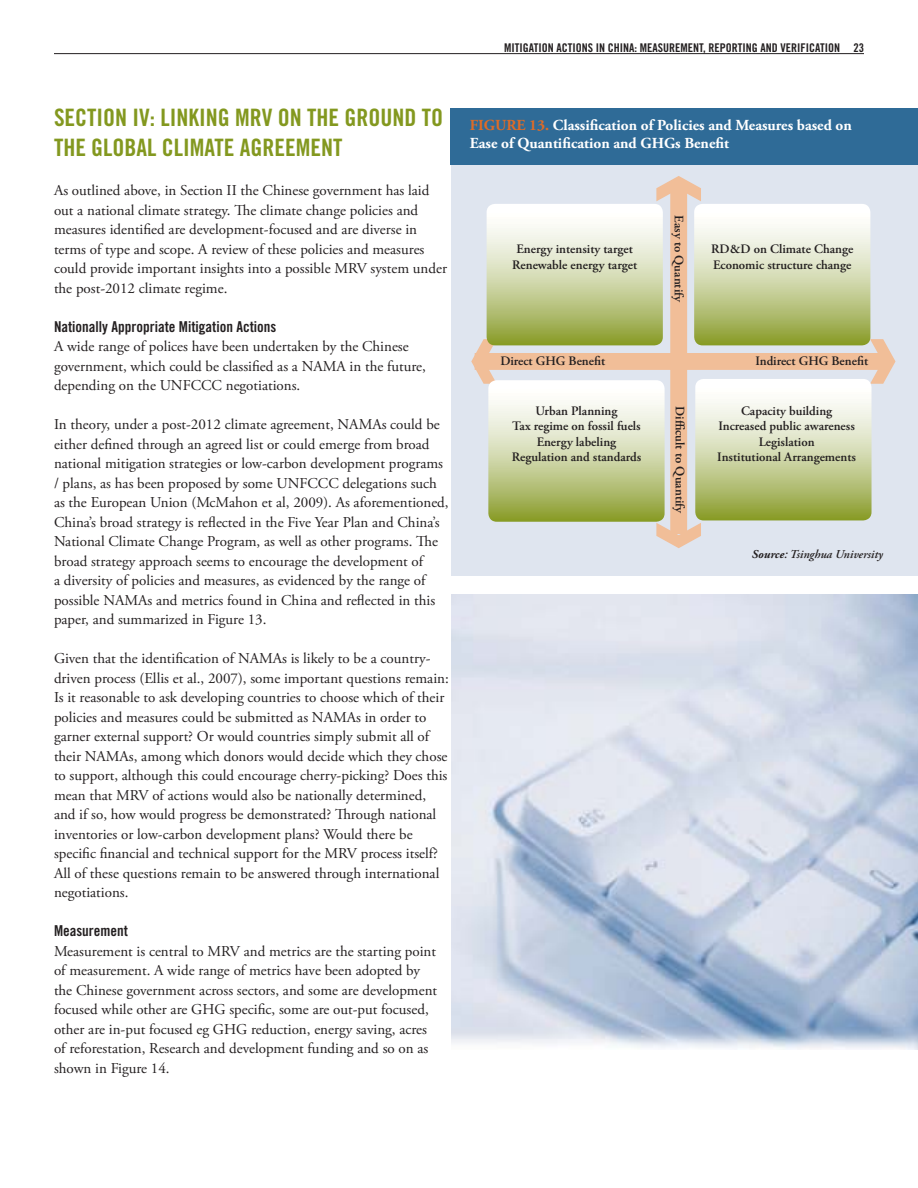
<style>
.page{position:relative;width:918px;height:1188px;background:#fff}
.page>*{position:absolute;margin:0;border:0;box-sizing:border-box;transform-origin:0 0}
.t1{font:24px/30px "Trade Gothic Bold Cond Twenty";color:#83981f}
.t2{font:700 15.3px/18.3px "Adobe Garamond Pro";color:#fff}
.t3{font:15px/19.5px "Adobe Garamond Pro";color:#231f20}
.t4{font:15px "Trade Gothic Bold Cond Twenty";color:#231f20}
.t5{font:600 12.9px/15.5px "Adobe Garamond Pro";color:#231f20;text-align:center}
.t6{font:12px "Trade Gothic Bold Cond Twenty";color:#231f20}
.t7{font:italic 600 12px "Adobe Garamond Pro";color:#231f20}
.s1{color:#de6c27}
.s2{font-weight:700}
</style>
<div class="page">
<hr style="left:54px;top:53px;width:810px;height:1px;background:#231f20">
<div style="left:451px;top:108px;width:467px;height:468px;background:#dfe5ef"></div>
<svg style="left:870px;top:339px;width:26px;height:45px"></svg>
<svg style="left:471px;top:339px;width:26px;height:45px"></svg>
<div style="left:451px;top:108px;width:467px;height:56px;background:#2f6b97"></div>
<svg style="left:694px;top:204px;width:176px;height:141px;background:#d0d8ac"></svg>
<svg style="left:488px;top:380px;width:177px;height:142px;background:#d0d8ac"></svg>
<svg style="left:695px;top:379px;width:177px;height:141px;background:#d1d8ac"></svg>
<svg style="left:487px;top:204px;width:176px;height:141px;background:#d0d8ac"></svg>
<div style="left:475px;top:353px;width:410px;height:17px;background:#f1be98"></div>
<div style="left:670px;top:187px;width:17px;height:347px;background:#f1be98"></div>
<svg style="left:656px;top:176px;width:45px;height:25px"></svg>
<svg style="left:656px;top:523px;width:45px;height:25px"></svg>
<img style="left:451px;top:594px;width:467px;height:456px">
<p class="t6" style="left:504px;top:43px;width:361px">MITIGATION ACTIONS IN CHINA: MEASUREMENT, REPORTING AND VERIFICATION 23</p>
<h1 class="t1" style="left:54px;top:105px;width:391px">SECTION IV: LINKING MRV ON THE GROUND TO<br>THE GLOBAL CLIMATE AGREEMENT</h1>
<p class="t3" style="left:54px;top:182px;width:395px">As outlined above, in Section II the Chinese government has laid out a national climate strategy. The climate change policies and measures identified are development-focused and are diverse in terms of type and scope. A review of these policies and measures could provide important insights into a possible MRV system under the post-2012 climate regime.</p>
<p class="t4" style="left:54px;top:321px;width:224px">Nationally Appropriate Mitigation Actions</p>
<p class="t3" style="left:54px;top:338px;width:373px">A wide range of polices have been undertaken by the Chinese government, which could be classified as a NAMA in the future, depending on the UNFCCC negotiations.</p>
<p class="t3" style="left:54px;top:416px;width:396px">In theory, under a post-2012 climate agreement, NAMAs could be either defined through an agreed list or could emerge from broad national mitigation strategies or low-carbon development programs / plans, as has been proposed by some UNFCCC delegations such as the European Union (McMahon et al, 2009). As aforementioned, China’s broad strategy is reflected in the Five Year Plan and China’s National Climate Change Program, as well as other programs. The broad strategy approach seems to encourage the development of<br>a diversity of policies and measures, as evidenced by the range of possible NAMAs and metrics found in China and reflected in this paper, and summarized in Figure 13.</p>
<p class="t3" style="left:54px;top:650px;width:396px">Given that the identification of NAMAs is likely to be a country&shy;driven process (Ellis et al., 2007), some important questions remain:<br>Is it reasonable to ask developing countries to choose which of their policies and measures could be submitted as NAMAs in order to garner external support? Or would countries simply submit all of their NAMAs, among which donors would decide which they chose to support, although this could encourage cherry-picking? Does this mean that MRV of actions would also be nationally determined, and if so, how would progress be demonstrated? Through national inventories or low-carbon development plans? Would there be specific financial and technical support for the MRV process itself?<br>All of these questions remain to be answered through international negotiations.</p>
<p class="t4" style="left:54px;top:926px;width:76px">Measurement</p>
<p class="t3" style="left:54px;top:943px;width:385px">Measurement is central to MRV and metrics are the starting point of measurement. A wide range of metrics have been adopted by the Chinese government across sectors, and some are development focused while other are GHG specific, some are out-put focused, other are in-put focused eg GHG reduction, energy saving, acres of reforestation, Research and development funding and so on as shown in Figure 14.</p>
<p class="t2" style="left:470px;top:117px;width:384px"><span class="s1">FIGURE 13.</span> Classification of Policies and Measures based on<br>Ease of Quantification and GHGs Benefit</p>
<p class="t5" style="left:512px;top:242px;width:127px">Energy intensity target<br>Renewable energy target</p>
<p class="t5" style="left:686px;top:215px;width:88px;rotate:90deg">Easy to Quantify</p>
<p class="t5" style="left:711px;top:242px;width:144px;text-align:left">RD&amp;D on Climate Change<br>Economic structure change</p>
<p class="t5" style="left:500px;top:354px;width:106px">Direct GHG Benefit</p>
<p class="t5" style="left:755px;top:354px;width:114px">Indirect GHG Benefit</p>
<p class="t5" style="left:512px;top:404px;width:131px">Urban Planning<br>Tax regime on fossil fuels<br>Energy labeling<br>Regulation and standards</p>
<p class="t5" style="left:687px;top:406px;width:108px;rotate:90deg">Difficult to Quantify</p>
<p class="t5" style="left:717px;top:404px;width:140px">Capacity building<br>Increased public awareness<br>Legislation<br>Institutional Arrangements</p>
<p class="t7" style="left:752px;top:549px;width:132px"><span class="s2">Source</span>: Tsinghua University</p>
</div>
